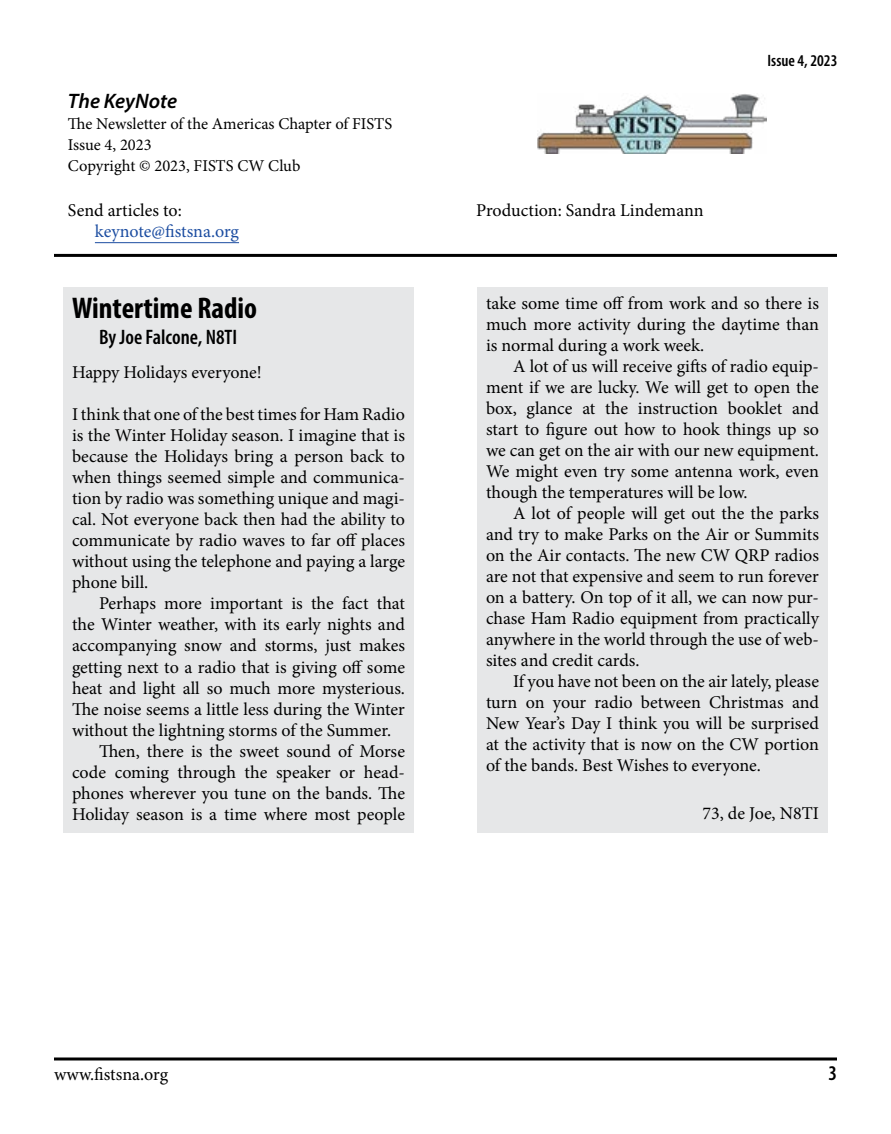
<style>
.page{position:relative;width:891px;height:1134px;background:#fff}
.page>*{position:absolute;margin:0;border:0;box-sizing:border-box;transform-origin:0 0}
.t1{font:700 condensed 30px "Myriad Pro";color:#000}
.t2{font:600 condensed 21px "Myriad Pro";color:#000}
.t3{font:italic 600 21px "Myriad Pro";color:#000}
.t4{font:18px/21px "Minion Pro";letter-spacing:-.005em;color:#000;text-align:justify}
.t5{font:18px "Minion Pro";letter-spacing:-.005em;color:#1c4da1}
.t6{font:16.5px/21px "Minion Pro";color:#000}
.t7{font:600 condensed 16.5px "Myriad Pro";color:#000}
</style>
<div class="page">
<hr style="left:54px;top:1058px;width:783px;height:2px;background:#000">
<hr style="left:95px;top:242px;width:144px;height:1px;background:#1c4da1">
<hr style="left:54px;top:254px;width:783px;height:3px;background:#000">
<img style="left:538px;top:93px;width:228px;height:60px">
<div style="left:63px;top:287px;width:351px;height:545px;background:#e6e7e8"></div>
<div style="left:477px;top:287px;width:351px;height:545px;background:#e6e7e8"></div>
<p class="t3" style="left:68px;top:88px;width:111px">The KeyNote</p>
<p class="t6" style="left:68px;top:113px;width:326px">The Newsletter of the Americas Chapter of FISTS<br>Issue 4, 2023<br>Copyright © 2023, FISTS CW Club</p>
<p class="t4" style="left:68px;top:200px;width:115px">Send articles to:</p>
<p class="t5" style="left:95px;top:219px;width:146px">keynote@fistsna.org</p>
<h1 class="t1" style="left:72px;top:290px;width:187px">Wintertime Radio</h1>
<p class="t2" style="left:99px;top:324px;width:140px">By Joe Falcone, N8TI</p>
<p class="t4" style="left:72px;top:362px;width:191px">Happy Holidays everyone!</p>
<p class="t4" style="left:72px;top:404px;width:335px">I think that one of the best times for Ham Radio is the Winter Holiday season. I imagine that is because the Holidays bring a person back to when things seemed simple and communica&shy;tion by radio was something unique and magi&shy;cal. Not everyone back then had the ability to communicate by radio waves to far off places without using the telephone and paying a large phone bill.</p>
<p class="t4" style="left:99px;top:593px;width:307px">Perhaps more important is the fact that</p>
<p class="t4" style="left:72px;top:614px;width:334px">the Winter weather, with its early nights and</p>
<p class="t4" style="left:72px;top:635px;width:334px">accompanying snow and storms, just makes</p>
<p class="t4" style="left:72px;top:656px;width:335px">getting next to a radio that is giving off some</p>
<p class="t4" style="left:72px;top:677px;width:335px">heat and light all so much more mysterious.</p>
<p class="t4" style="left:72px;top:698px;width:334px">The noise seems a little less during the Winter</p>
<p class="t4" style="left:72px;top:719px;width:321px">without the lightning storms of the Summer.</p>
<p class="t4" style="left:99px;top:740px;width:308px">Then, there is the sweet sound of Morse</p>
<p class="t4" style="left:72px;top:761px;width:334px">code coming through the speaker or head-</p>
<p class="t4" style="left:72px;top:782px;width:335px">phones wherever you tune on the bands. The</p>
<p class="t4" style="left:72px;top:803px;width:335px">Holiday season is a time where most people</p>
<p class="t4" style="left:476px;top:200px;width:229px">Production: Sandra Lindemann</p>
<p class="t7" style="left:768px;top:51px;width:71px">Issue 4, 2023</p>
<p class="t4" style="left:486px;top:293px;width:334px">take some time off from work and so there is much more activity during the daytime than is normal during a work week.</p>
<p class="t4" style="left:486px;top:356px;width:335px;text-indent:27px">A lot of us will receive gifts of radio equip&shy;ment if we are lucky. We will get to open the box, glance at the instruction booklet and start to figure out how to hook things up so we can get on the air with our new equipment.<br>We might even try some antenna work, even though the temperatures will be low.</p>
<p class="t4" style="left:486px;top:503px;width:335px;text-indent:27px">A lot of people will get out the the parks and try to make Parks on the Air or Summits on the Air contacts. The new CW QRP radios are not that expensive and seem to run forever on a battery. On top of it all, we can now pur&shy;chase Ham Radio equipment from practically anywhere in the world through the use of web&shy;sites and credit cards.</p>
<p class="t4" style="left:486px;top:671px;width:335px;text-indent:27px">If you have not been on the air lately, please turn on your radio between Christmas and New Year’s Day I think you will be surprised at the activity that is now on the CW portion of the bands. Best Wishes to everyone.</p>
<p class="t4" style="left:702px;top:803px;width:118px">73, de Joe, N8TI</p>
<p class="t4" style="left:54px;top:1064px;width:116px">www.fistsna.org</p>
<p class="t2" style="left:828px;top:1060px;width:10px">3</p>
</div>
